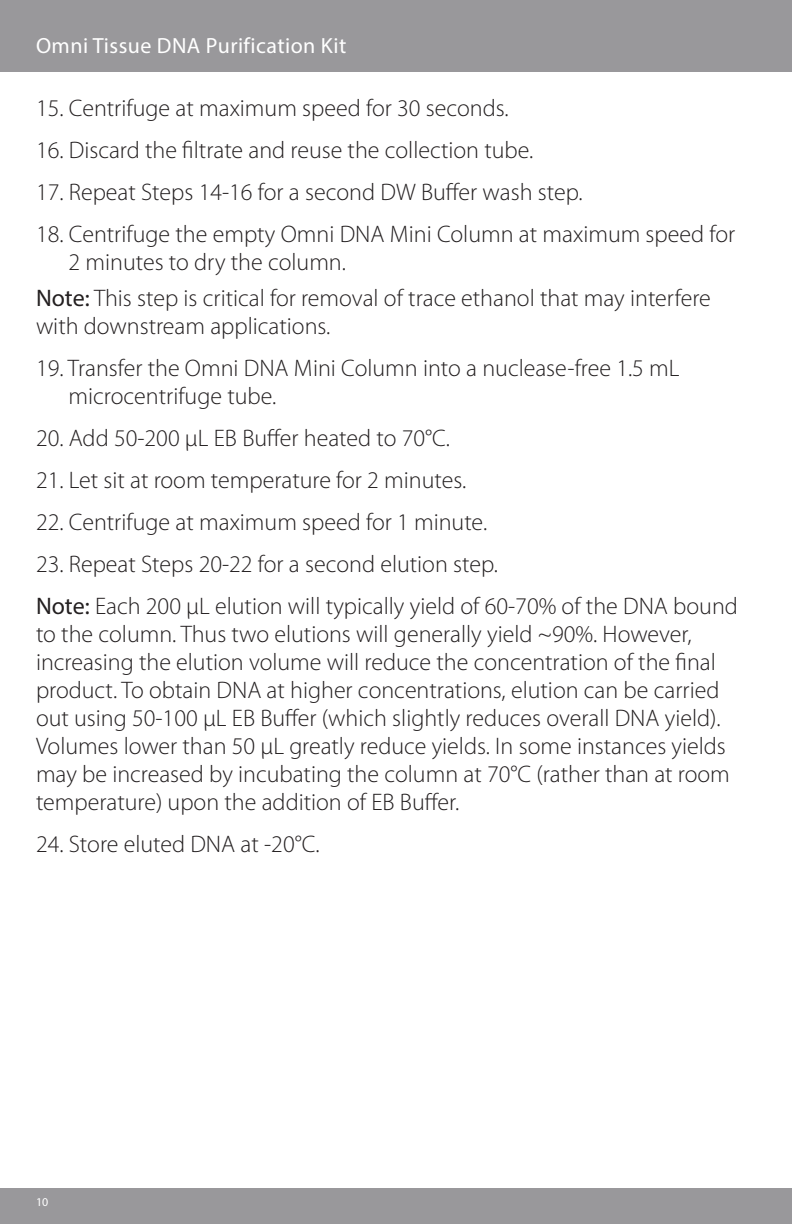
<style>
.page{position:relative;width:792px;height:1224px;background:#fff}
.page>*{position:absolute;margin:0;border:0;box-sizing:border-box;transform-origin:0 0}
.t1{font:300 24px/28px "Myriad Pro";color:#231f20}
.t2{font:22px "Myriad Pro";letter-spacing:.02em;color:#fff}
.t3{font:12px "Myriad Pro";color:#fff}
.s1{font-weight:400}
</style>
<div class="page">
<div style="left:0;top:0;width:792px;height:72px;background:#99989b"></div>
<div style="left:0;top:1188px;width:792px;height:36px;background:#99989b"></div>
<p class="t2" style="left:36px;top:32px;width:312px">Omni Tissue DNA Purification Kit</p>
<p class="t1" style="left:36px;top:94px;width:474px">15. Centrifuge at maximum speed for 30 seconds.</p>
<p class="t1" style="left:36px;top:136px;width:499px">16. Discard the filtrate and reuse the collection tube.</p>
<p class="t1" style="left:36px;top:178px;width:548px">17. Repeat Steps 14-16 for a second DW Buffer wash step.</p>
<p class="t1" style="left:36px;top:220px;width:701px">18. Centrifuge the empty Omni DNA Mini Column at maximum speed for</p>
<p class="t1" style="left:69px;top:248px;width:279px">2 minutes to dry the column.</p>
<p class="t1" style="left:36px;top:284px;width:676px"><span class="s1">Note:</span> This step is critical for removal of trace ethanol that may interfere with downstream applications.</p>
<p class="t1" style="left:36px;top:354px;width:645px">19. Transfer the Omni DNA Mini Column into a nuclease-free 1.5 mL</p>
<p class="t1" style="left:69px;top:382px;width:209px">microcentrifuge tube.</p>
<p class="t1" style="left:36px;top:424px;width:416px">20. Add 50-200 μL EB Buffer heated to 70°C.</p>
<p class="t1" style="left:36px;top:466px;width:432px">21. Let sit at room temperature for 2 minutes.</p>
<p class="t1" style="left:36px;top:508px;width:453px">22. Centrifuge at maximum speed for 1 minute.</p>
<p class="t1" style="left:36px;top:550px;width:464px">23. Repeat Steps 20-22 for a second elution step.</p>
<p class="t1" style="left:36px;top:592px;width:703px"><span class="s1">Note:</span> Each 200 μL elution will typically yield of 60-70% of the DNA bound to the column. Thus two elutions will generally yield ~90%. However, increasing the elution volume will reduce the concentration of the final product. To obtain DNA at higher concentrations, elution can be carried out using 50-100 μL EB Buffer (which slightly reduces overall DNA yield).<br>Volumes lower than 50 μL greatly reduce yields. In some instances yields may be increased by incubating the column at 70°C (rather than at room temperature) upon the addition of EB Buffer.</p>
<p class="t1" style="left:36px;top:830px;width:285px">24. Store eluted DNA at -20°C.</p>
<p class="t3" style="left:36px;top:1195px;width:14px">10</p>
</div>
